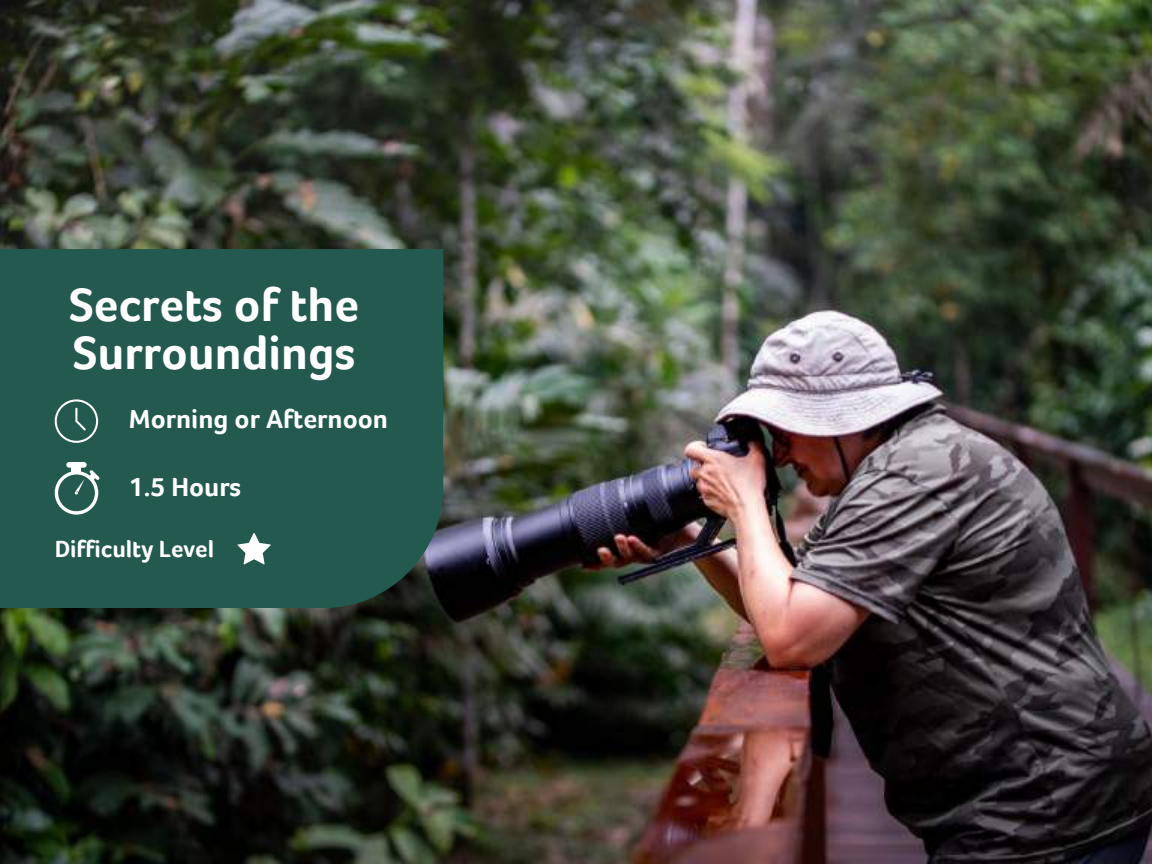
<style>
.page{position:relative;width:1152px;height:864px;background:#fff}
.page>*{position:absolute;margin:0;border:0;box-sizing:border-box;transform-origin:0 0}
.t1{font:700 48px/47.2px "Foco";color:#fff}
.t2{font:700 27px "Foco";color:#fff}
.t3{font:700 24.15px "Foco";color:#fff}
</style>
<div class="page">
<img style="left:0;top:0;width:1152px;height:864px">
<div style="left:0;top:249px;width:443px;height:359px;background:#23594e"></div>
<svg style="left:238px;top:533px;width:33px;height:31px"></svg>
<svg style="left:55px;top:399px;width:43px;height:44px;background:#48746b"></svg>
<div style="left:71px;top:465px;width:10px;height:8px;background:#fff"></div>
<div style="left:66px;top:462px;width:21px;height:6px;background:#fff;border-radius:3px"></div>
<svg style="left:55px;top:470px;width:45px;height:45px"></svg>
<h1 class="t1" style="left:69px;top:282px;width:292px">Secrets of the<br>Surroundings</h1>
<p class="t2" style="left:129px;top:405px;width:261px">Morning or Afternoon</p>
<p class="t2" style="left:129px;top:472px;width:114px">1.5 Hours</p>
<p class="t3" style="left:55px;top:536px;width:161px">Difficulty Level</p>
</div>
